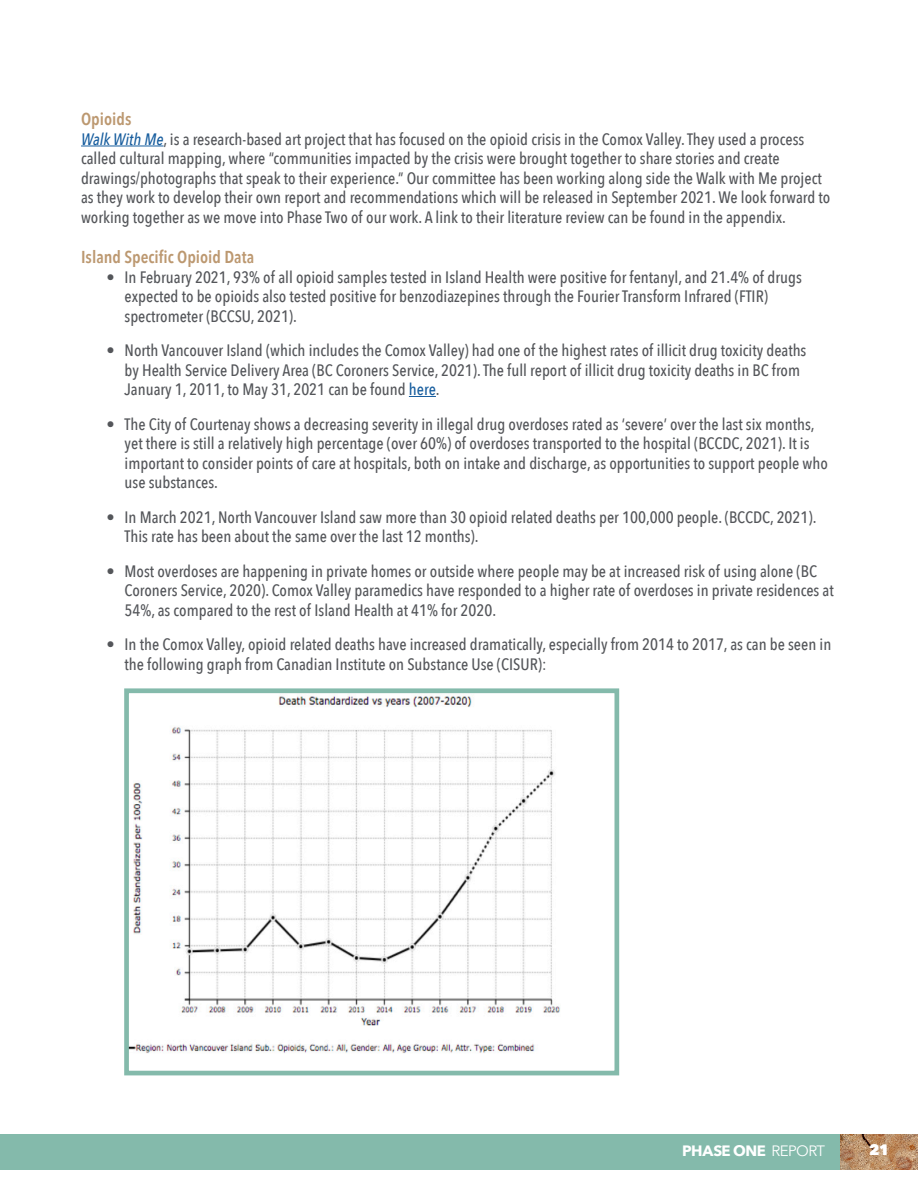
<style>
.page{position:relative;width:918px;height:1188px;background:#fff}
.page>*{position:absolute;margin:0;border:0;box-sizing:border-box;transform-origin:0 0}
.t1{font:600 17.25px "Avenir Next Condensed";color:#bc9870}
.t2{font:500 16.5px/19.5px "Avenir Next Condensed";color:#54565a}
.t3{font:700 15px "Avenir Next";letter-spacing:-.04em;color:#fff}
.t4{font:800 15px "Avenir Next";color:#fff}
.s1{font-style:italic;color:#175d9e}
.s2{color:#175d9e}
.s3{font-weight:400}
</style>
<div class="page">
<div style="left:0;top:1134px;width:918px;height:36px;background:#84baab"></div>
<img style="left:840px;top:1134px;width:78px;height:36px">
<hr style="left:81px;top:146px;width:83px;height:1px;background:#175d9e">
<svg style="left:409px;top:396px;width:27px;height:1px"></svg>
<img style="left:130px;top:696px;width:430px;height:357px">
<div style="left:124px;top:688px;width:495px;height:387px;border:5px solid #84baab"></div>
<p class="t1" style="left:81px;top:104px;width:52px">Opioids</p>
<p class="t2" style="left:81px;top:129px;width:751px"><span class="s1">Walk With Me</span>, is a research-based art project that has focused on the opioid crisis in the Comox Valley. They used a process called cultural mapping, where “communities impacted by the crisis were brought together to share stories and create drawings/photographs that speak to their experience.” Our committee has been working along side the Walk with Me project as they work to develop their own report and recommendations which will be released in September 2021. We look forward to working together as we move into Phase Two of our work. A link to their literature review can be found in the appendix.</p>
<p class="t1" style="left:81px;top:242px;width:175px">Island Specific Opioid Data</p>
<p class="t2" style="left:125px;top:267px;width:679px;text-indent:-18px">• In February 2021, 93% of all opioid samples tested in Island Health were positive for fentanyl, and 21.4% of drugs expected to be opioids also tested positive for benzodiazepines through the Fourier Transform Infrared (FTIR) spectrometer (BCCSU, 2021).</p>
<p class="t2" style="left:125px;top:341px;width:683px;text-indent:-18px">• North Vancouver Island (which includes the Comox Valley) had one of the highest rates of illicit drug toxicity deaths by Health Service Delivery Area (BC Coroners Service, 2021). The full report of illicit drug toxicity deaths in BC from<br>January 1, 2011, to May 31, 2021 can be found <span class="s2">here</span>.</p>
<p class="t2" style="left:125px;top:414px;width:705px;text-indent:-18px">• The City of Courtenay shows a decreasing severity in illegal drug overdoses rated as ‘severe’ over the last six months, yet there is still a relatively high percentage (over 60%) of overdoses transported to the hospital (BCCDC, 2021). It is important to consider points of care at hospitals, both on intake and discharge, as opportunities to support people who use substances.</p>
<p class="t2" style="left:125px;top:507px;width:693px;text-indent:-18px">• In March 2021, North Vancouver Island saw more than 30 opioid related deaths per 100,000 people. (BCCDC, 2021).<br>This rate has been about the same over the last 12 months).</p>
<p class="t2" style="left:125px;top:561px;width:711px;text-indent:-18px">• Most overdoses are happening in private homes or outside where people may be at increased risk of using alone (BC<br>Coroners Service, 2020). Comox Valley paramedics have responded to a higher rate of overdoses in private residences at<br>54%, as compared to the rest of Island Health at 41% for 2020.</p>
<p class="t2" style="left:125px;top:635px;width:708px;text-indent:-18px">• In the Comox Valley, opioid related deaths have increased dramatically, especially from 2014 to 2017, as can be seen in the following graph from Canadian Institute on Substance Use (CISUR):</p>
<p class="t3" style="left:682px;top:1138px;width:144px">PHASE ONE <span class="s3">REPORT</span></p>
<p class="t4" style="left:869px;top:1141px;width:22px">21</p>
</div>
